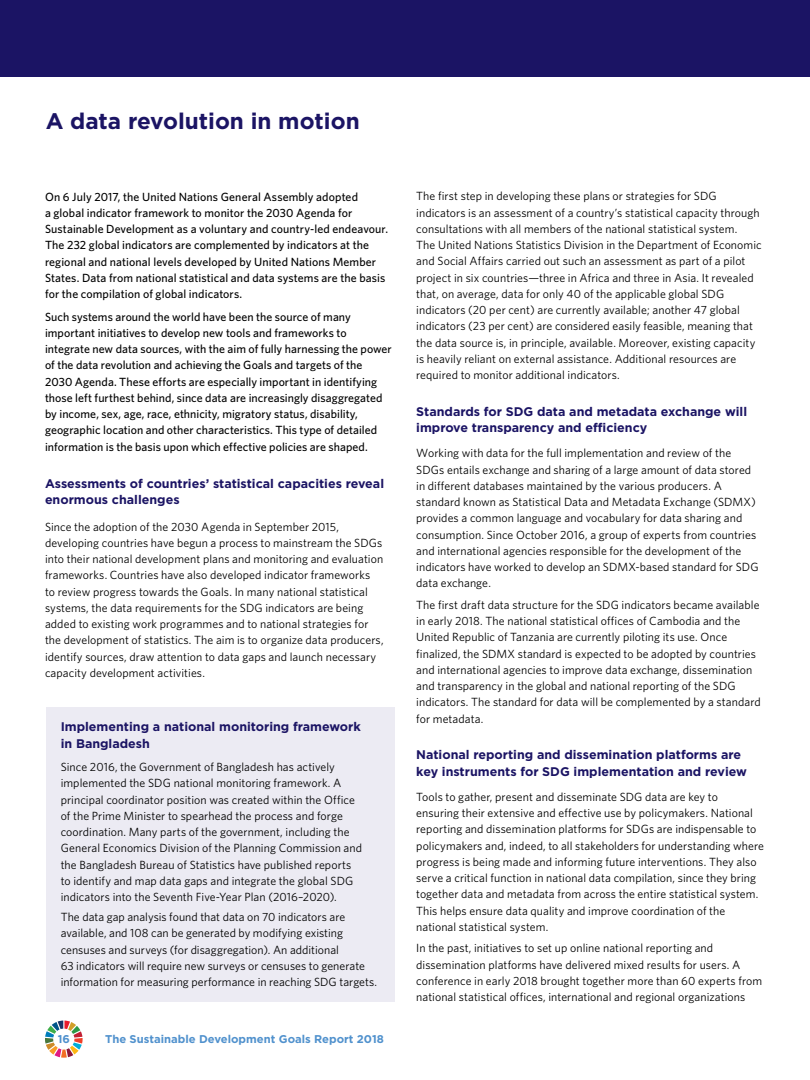
<style>
.page{position:relative;width:810px;height:1080px;background:#fff}
.page>*{position:absolute;margin:0;border:0;box-sizing:border-box;transform-origin:0 0}
.t1{font:700 22.5px "Gotham";color:#1b1464}
.t2{font:700 12.5px/16.2px "Gotham";color:#1b1464}
.t3{font:11.88px/16.2px "Whitney";letter-spacing:.005em;color:#000}
.t4{font:500 11.88px/16.2px "Whitney";letter-spacing:.005em;color:#000}
.t5{font:700 11.25px "Gotham";color:#5091cd}
</style>
<div class="page">
<svg style="left:45px;top:1021px;width:38px;height:37px"></svg>
<div style="left:0;top:0;width:810px;height:76px;background:#1b1464"></div>
<div style="left:46px;top:707px;width:348px;height:294px;background:#ecebf3"></div>
<h1 class="t1" style="left:46px;top:108px;width:316px">A data revolution in motion</h1>
<p class="t4" style="left:45px;top:188px;width:345px">On 6 July 2017, the United Nations General Assembly adopted<br>a global indicator framework to monitor the 2030 Agenda for Sustainable Development as a voluntary and country-led endeavour.<br>The 232 global indicators are complemented by indicators at the regional and national levels developed by United Nations Member States. Data from national statistical and data systems are the basis for the compilation of global indicators.</p>
<p class="t4" style="left:45px;top:308px;width:348px">Such systems around the world have been the source of many important initiatives to develop new tools and frameworks to integrate new data sources, with the aim of fully harnessing the power of the data revolution and achieving the Goals and targets of the 2030 Agenda. These efforts are especially important in identifying those left furthest behind, since data are increasingly disaggregated by income, sex, age, race, ethnicity, migratory status, disability, geographic location and other characteristics. This type of detailed information is the basis upon which effective policies are shaped.</p>
<p class="t2" style="left:45px;top:475px;width:341px">Assessments of countries’ statistical capacities reveal enormous challenges</p>
<p class="t3" style="left:45px;top:518px;width:340px">Since the adoption of the 2030 Agenda in September 2015, developing countries have begun a process to mainstream the SDGs into their national development plans and monitoring and evaluation frameworks. Countries have also developed indicator frameworks<br>to review progress towards the Goals. In many national statistical systems, the data requirements for the SDG indicators are being added to existing work programmes and to national strategies for the development of statistics. The aim is to organize data producers, identify sources, draw attention to data gaps and launch necessary capacity development activities.</p>
<p class="t2" style="left:61px;top:718px;width:302px">Implementing a national monitoring framework in Bangladesh</p>
<p class="t3" style="left:61px;top:759px;width:303px">Since 2016, the Government of Bangladesh has actively implemented the SDG national monitoring framework. A principal coordinator position was created within the Office of the Prime Minister to spearhead the process and forge coordination. Many parts of the government, including the General Economics Division of the Planning Commission and the Bangladesh Bureau of Statistics have published reports to identify and map data gaps and integrate the global SDG indicators into the Seventh Five-Year Plan (2016–2020).</p>
<p class="t3" style="left:61px;top:909px;width:318px">The data gap analysis found that data on 70 indicators are available, and 108 can be generated by modifying existing censuses and surveys (for disaggregation). An additional<br>63 indicators will require new surveys or censuses to generate information for measuring performance in reaching SDG targets.</p>
<p class="t5" style="left:58px;top:1033px;width:14px">16</p>
<p class="t5" style="left:105px;top:1033px;width:280px">The Sustainable Development Goals Report 2018</p>
<p class="t3" style="left:416px;top:188px;width:347px">The first step in developing these plans or strategies for SDG indicators is an assessment of a country’s statistical capacity through consultations with all members of the national statistical system.<br>The United Nations Statistics Division in the Department of Economic and Social Affairs carried out such an assessment as part of a pilot project in six countries—three in Africa and three in Asia. It revealed that, on average, data for only 40 of the applicable global SDG indicators (20 per cent) are currently available; another 47 global indicators (23 per cent) are considered easily feasible, meaning that the data source is, in principle, available. Moreover, existing capacity is heavily reliant on external assistance. Additional resources are required to monitor additional indicators.</p>
<p class="t2" style="left:416px;top:403px;width:332px">Standards for SDG data and metadata exchange will improve transparency and efficiency</p>
<p class="t3" style="left:416px;top:445px;width:344px">Working with data for the full implementation and review of the SDGs entails exchange and sharing of a large amount of data stored in different databases maintained by the various producers. A standard known as Statistical Data and Metadata Exchange (SDMX) provides a common language and vocabulary for data sharing and consumption. Since October 2016, a group of experts from countries and international agencies responsible for the development of the indicators have worked to develop an SDMX-based standard for SDG data exchange.</p>
<p class="t3" style="left:416px;top:596px;width:346px">The first draft data structure for the SDG indicators became available in early 2018. The national statistical offices of Cambodia and the United Republic of Tanzania are currently piloting its use. Once finalized, the SDMX standard is expected to be adopted by countries and international agencies to improve data exchange, dissemination and transparency in the global and national reporting of the SDG indicators. The standard for data will be complemented by a standard for metadata.</p>
<p class="t2" style="left:416px;top:746px;width:332px">National reporting and dissemination platforms are key instruments for SDG implementation and review</p>
<p class="t3" style="left:416px;top:788px;width:349px">Tools to gather, present and disseminate SDG data are key to<br>ensuring their extensive and effective use by policymakers. National reporting and dissemination platforms for SDGs are indispensable to policymakers and, indeed, to all stakeholders for understanding where progress is being made and informing future interventions. They also serve a critical function in national data compilation, since they bring together data and metadata from across the entire statistical system.<br>This helps ensure data quality and improve coordination of the national statistical system.</p>
<p class="t3" style="left:416px;top:940px;width:347px">In the past, initiatives to set up online national reporting and dissemination platforms have delivered mixed results for users. A conference in early 2018 brought together more than 60 experts from national statistical offices, international and regional organizations</p>
</div>
